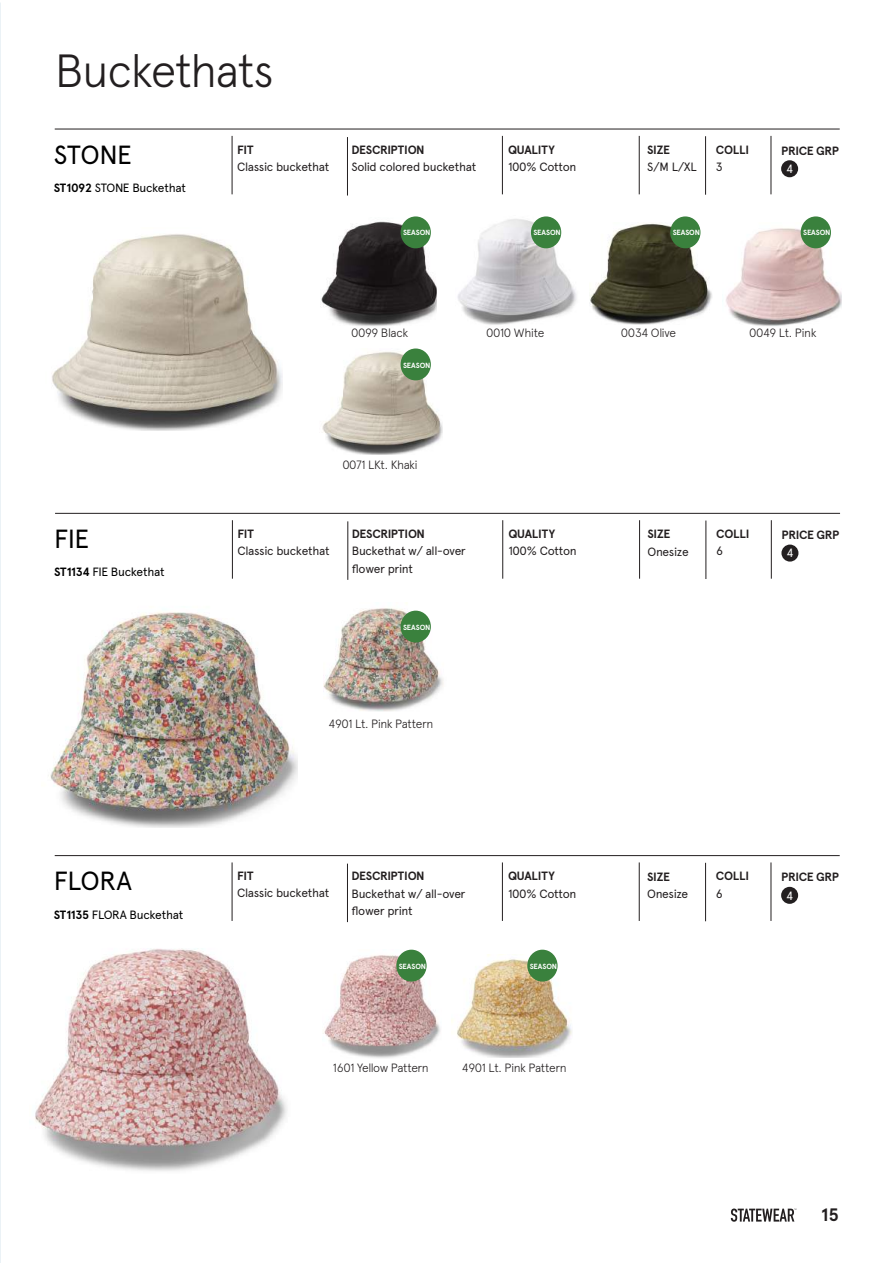
<style>
.page{position:relative;width:893px;height:1263px;background:#fff}
.page>*{position:absolute;margin:0;border:0;box-sizing:border-box;transform-origin:0 0}
.t1{font:300 46.5px "Apercu";letter-spacing:-.035em;color:#231f20}
.t2{font:26.25px "Apercu";letter-spacing:-.015em;color:#000}
.t3{font:700 18px "Apercu";color:#231f20}
.t4{font:12px/17.2px "Apercu";letter-spacing:-.025em;color:#231f20}
.t5{font:700 12px "Apercu";letter-spacing:-.025em;color:#231f20}
.t6{font:300 12px "Apercu";letter-spacing:-.035em;color:#231f20}
.t7{font:12px "Apercu";letter-spacing:-.025em;color:#000}
.t8{font:12px "Apercu";color:#fff}
.t9{font:700 7.5px "Apercu";letter-spacing:-.015em;color:#fff}
.s1{font-weight:700}
</style>
<div class="page">
<svg style="left:731px;top:1208px;width:65px;height:14px"></svg>
<img style="left:0;top:2px;width:1px;height:1261px">
<img style="left:321px;top:218px;width:116px;height:108px">
<img style="left:457px;top:217px;width:120px;height:108px">
<img style="left:589px;top:222px;width:123px;height:102px">
<img style="left:726px;top:222px;width:116px;height:104px">
<img style="left:322px;top:349px;width:121px;height:105px">
<img style="left:52px;top:234px;width:231px;height:197px">
<hr style="left:55px;top:129px;width:785px;height:1px;background:#231f20">
<div style="left:781px;top:160px;width:17px;height:17px;background:#231f20;border-radius:50%"></div>
<hr style="left:232px;top:136px;width:1px;height:58px;background:#231f20">
<hr style="left:502px;top:136px;width:1px;height:58px;background:#231f20">
<hr style="left:639px;top:136px;width:1px;height:58px;background:#231f20">
<hr style="left:771px;top:136px;width:1px;height:58px;background:#231f20">
<hr style="left:705px;top:136px;width:1px;height:59px;background:#231f20">
<hr style="left:347px;top:137px;width:1px;height:59px;background:#231f20">
<img style="left:323px;top:603px;width:121px;height:109px">
<img style="left:48px;top:612px;width:250px;height:216px">
<hr style="left:55px;top:513px;width:785px;height:1px;background:#231f20">
<div style="left:781px;top:545px;width:17px;height:17px;background:#231f20;border-radius:50%"></div>
<hr style="left:232px;top:520px;width:1px;height:59px;background:#231f20">
<hr style="left:502px;top:520px;width:1px;height:59px;background:#231f20">
<hr style="left:639px;top:520px;width:1px;height:59px;background:#231f20">
<hr style="left:771px;top:520px;width:1px;height:59px;background:#231f20">
<hr style="left:705px;top:520px;width:1px;height:59px;background:#231f20">
<hr style="left:347px;top:521px;width:1px;height:59px;background:#231f20">
<hr style="left:55px;top:855px;width:785px;height:1px;background:#231f20">
<div style="left:781px;top:887px;width:17px;height:17px;background:#231f20;border-radius:50%"></div>
<hr style="left:232px;top:862px;width:1px;height:59px;background:#231f20">
<hr style="left:502px;top:862px;width:1px;height:59px;background:#231f20">
<hr style="left:639px;top:862px;width:1px;height:59px;background:#231f20">
<hr style="left:771px;top:862px;width:1px;height:59px;background:#231f20">
<hr style="left:705px;top:863px;width:1px;height:58px;background:#231f20">
<hr style="left:347px;top:864px;width:1px;height:58px;background:#231f20">
<img style="left:35px;top:948px;width:252px;height:223px">
<img style="left:323px;top:950px;width:118px;height:108px">
<img style="left:451px;top:954px;width:121px;height:103px">
<div style="left:401px;top:217px;width:29px;height:31px;background:#3a813d;border-radius:50%"></div>
<div style="left:401px;top:216px;width:30px;height:32px;border:2px solid #3a813d;border-radius:50%"></div>
<div style="left:532px;top:217px;width:28px;height:31px;background:#3a813d;border-radius:50%"></div>
<div style="left:531px;top:216px;width:30px;height:32px;border:2px solid #3a813d;border-radius:50%"></div>
<div style="left:671px;top:217px;width:29px;height:31px;background:#3a813d;border-radius:50%"></div>
<div style="left:670px;top:216px;width:30px;height:32px;border:2px solid #3a813d;border-radius:50%"></div>
<div style="left:801px;top:217px;width:29px;height:31px;background:#3a813d;border-radius:50%"></div>
<div style="left:801px;top:216px;width:30px;height:32px;border:2px solid #3a813d;border-radius:50%"></div>
<div style="left:401px;top:349px;width:29px;height:31px;background:#3a813d;border-radius:50%"></div>
<div style="left:401px;top:348px;width:30px;height:32px;border:2px solid #3a813d;border-radius:50%"></div>
<div style="left:401px;top:611px;width:29px;height:31px;background:#3a813d;border-radius:50%"></div>
<div style="left:401px;top:611px;width:30px;height:31px;border:2px solid #3a813d;border-radius:50%"></div>
<div style="left:397px;top:950px;width:29px;height:31px;background:#3a813d;border-radius:50%"></div>
<div style="left:396px;top:950px;width:31px;height:31px;border:2px solid #3a813d;border-radius:50%"></div>
<div style="left:528px;top:950px;width:29px;height:31px;background:#3a813d;border-radius:50%"></div>
<div style="left:527px;top:950px;width:31px;height:31px;border:2px solid #3a813d;border-radius:50%"></div>
<h1 class="t1" style="left:55px;top:43px;width:221px">Buckethats</h1>
<h2 class="t2" style="left:54px;top:139px;width:80px">STONE</h2>
<p class="t5" style="left:716px;top:142px;width:35px">COLLI</p>
<p class="t4" style="left:716px;top:158px;width:8px">3</p>
<p class="t5" style="left:237px;top:142px;width:18px">FIT</p>
<p class="t4" style="left:237px;top:158px;width:94px">Classic buckethat</p>
<p class="t5" style="left:351px;top:142px;width:75px">DESCRIPTION</p>
<p class="t4" style="left:351px;top:158px;width:126px">Solid colored buckethat</p>
<p class="t5" style="left:508px;top:142px;width:48px">QUALITY</p>
<p class="t4" style="left:508px;top:158px;width:70px">100% Cotton</p>
<p class="t5" style="left:647px;top:143px;width:24px">SIZE</p>
<p class="t4" style="left:647px;top:158px;width:51px">S/M L/XL</p>
<p class="t5" style="left:781px;top:143px;width:59px">PRICE GRP</p>
<p class="t8" style="left:786px;top:162px;width:9px">4</p>
<p class="t7" style="left:54px;top:181px;width:134px"><span class="s1">ST1092</span> STONE Buckethat</p>
<p class="t9" style="left:403px;top:228px;width:29px">SEASON</p>
<p class="t9" style="left:533px;top:228px;width:29px">SEASON</p>
<p class="t9" style="left:673px;top:228px;width:29px">SEASON</p>
<p class="t9" style="left:803px;top:228px;width:29px">SEASON</p>
<p class="t6" style="left:351px;top:326px;width:59px">0099 Black</p>
<p class="t6" style="left:486px;top:326px;width:60px">0010 White</p>
<p class="t6" style="left:621px;top:326px;width:57px">0034 Olive</p>
<p class="t6" style="left:749px;top:326px;width:69px">0049 Lt. Pink</p>
<p class="t9" style="left:403px;top:360px;width:29px">SEASON</p>
<p class="t6" style="left:342px;top:458px;width:77px">0071 LKt. Khaki</p>
<h2 class="t2" style="left:54px;top:523px;width:37px">FIE</h2>
<p class="t5" style="left:716px;top:527px;width:35px">COLLI</p>
<p class="t4" style="left:716px;top:542px;width:8px">6</p>
<p class="t5" style="left:237px;top:526px;width:18px">FIT</p>
<p class="t4" style="left:237px;top:542px;width:94px">Classic buckethat</p>
<p class="t5" style="left:352px;top:527px;width:75px">DESCRIPTION</p>
<p class="t4" style="left:352px;top:542px;width:116px">Buckethat w/ all-over flower print</p>
<p class="t5" style="left:508px;top:527px;width:48px">QUALITY</p>
<p class="t4" style="left:508px;top:542px;width:70px">100% Cotton</p>
<p class="t5" style="left:648px;top:527px;width:24px">SIZE</p>
<p class="t4" style="left:648px;top:543px;width:43px">Onesize</p>
<p class="t7" style="left:54px;top:565px;width:112px"><span class="s1">ST1134</span> FIE Buckethat</p>
<p class="t9" style="left:403px;top:622px;width:29px">SEASON</p>
<p class="t5" style="left:781px;top:528px;width:59px">PRICE GRP</p>
<p class="t8" style="left:786px;top:546px;width:9px">4</p>
<p class="t6" style="left:328px;top:716px;width:106px">4901 Lt. Pink Pattern</p>
<h2 class="t2" style="left:54px;top:865px;width:80px">FLORA</h2>
<p class="t5" style="left:716px;top:869px;width:35px">COLLI</p>
<p class="t4" style="left:716px;top:885px;width:8px">6</p>
<p class="t5" style="left:237px;top:869px;width:18px">FIT</p>
<p class="t4" style="left:237px;top:884px;width:94px">Classic buckethat</p>
<p class="t5" style="left:351px;top:869px;width:75px">DESCRIPTION</p>
<p class="t4" style="left:351px;top:885px;width:116px">Buckethat w/ all-over flower print</p>
<p class="t5" style="left:508px;top:869px;width:48px">QUALITY</p>
<p class="t4" style="left:508px;top:885px;width:70px">100% Cotton</p>
<p class="t5" style="left:647px;top:869px;width:24px">SIZE</p>
<p class="t4" style="left:647px;top:885px;width:43px">Onesize</p>
<p class="t7" style="left:54px;top:907px;width:131px"><span class="s1">ST1135</span> FLORA Buckethat</p>
<p class="t5" style="left:781px;top:870px;width:59px">PRICE GRP</p>
<p class="t8" style="left:786px;top:888px;width:9px">4</p>
<p class="t9" style="left:399px;top:961px;width:29px">SEASON</p>
<p class="t9" style="left:530px;top:961px;width:29px">SEASON</p>
<p class="t6" style="left:333px;top:1061px;width:97px">1601 Yellow Pattern</p>
<p class="t6" style="left:462px;top:1061px;width:106px">4901 Lt. Pink Pattern</p>
<h3 class="t3" style="left:821px;top:1204px;width:19px">15</h3>
</div>
